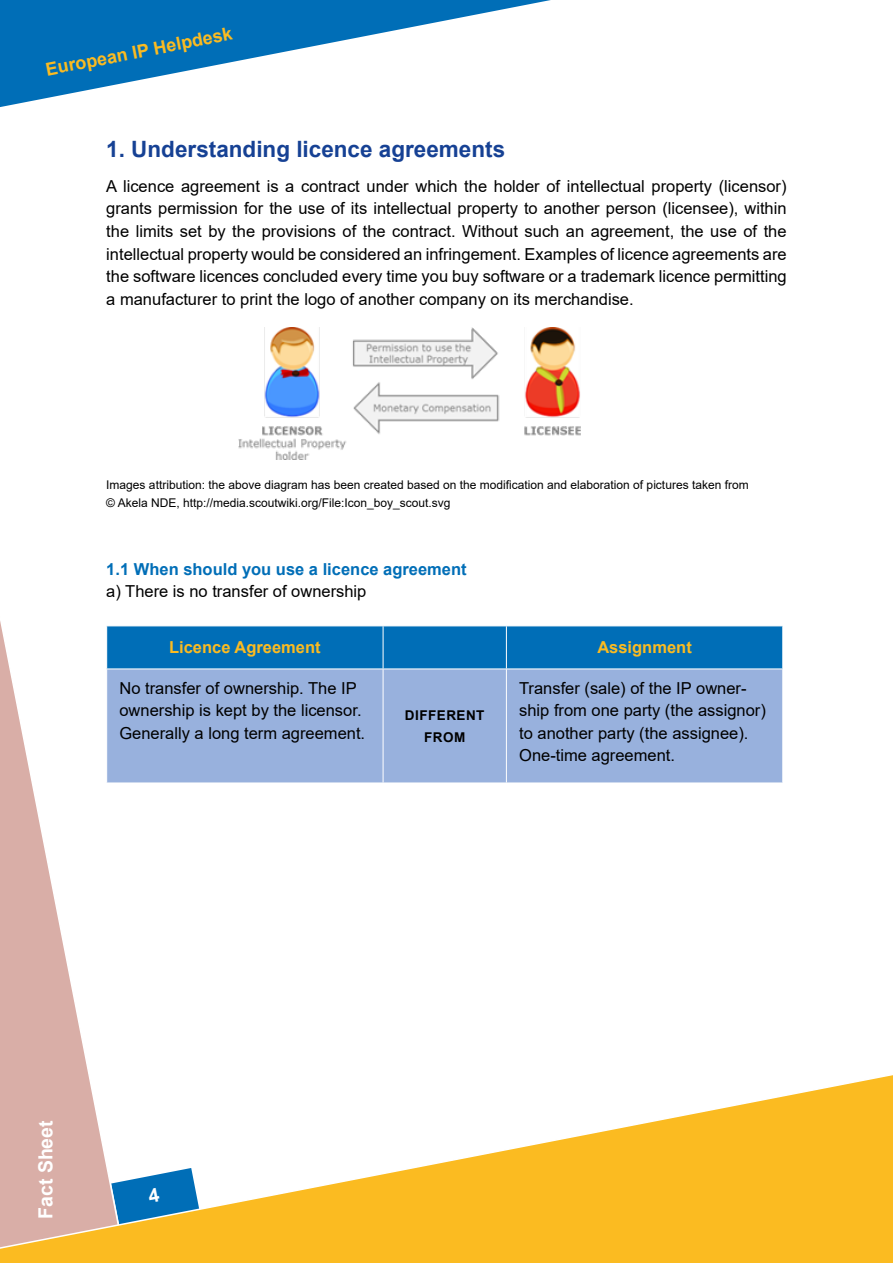
<style>
.page{position:relative;width:893px;height:1263px;background:#fff}
.page>*{position:absolute;margin:0;border:0;box-sizing:border-box;transform-origin:0 0}
.t1{font:700 22.5px "Arial";color:#164194}
.t2{font:700 19.5px "Arial";color:#fff}
.t3{font:700 18px "Arial";color:#fbbb21}
.t4{font:16.5px/22.5px "Arial";color:#000}
.t5{font:700 16.5px "Arial";color:#006eb7}
.t6{font:700 16.5px "Arial";color:#fbbb21}
.t7{font:700 13.5px/22.5px "Arial";letter-spacing:.035em;color:#000;text-align:center}
.t8{font:12px/18px "Arial";color:#000}
</style>
<div class="page">
<svg style="left:0;top:621px;width:87px;height:444px"></svg>
<svg style="left:0;top:1065px;width:893px;height:198px"></svg>
<svg style="left:0;top:0;width:551px;height:107px"></svg>
<div style="left:107px;top:626px;width:675px;height:42px;background:#006eb7"></div>
<div style="left:107px;top:669px;width:675px;height:114px;background:#98b1dd"></div>
<hr style="left:383px;top:626px;width:1px;height:42px;background:#fff">
<hr style="left:506px;top:626px;width:1px;height:42px;background:#fff">
<hr style="left:383px;top:669px;width:1px;height:114px;background:#fff">
<hr style="left:506px;top:669px;width:1px;height:114px;background:#fff">
<img style="left:238px;top:328px;width:342px;height:131px">
<svg style="left:111px;top:1168px;width:88px;height:58px"></svg>
<p class="t3" style="left:44px;top:57px;width:191px;rotate:-11deg">European IP Helpdesk</p>
<h1 class="t1" style="left:106px;top:133px;width:400px">1. Understanding licence agreements</h1>
<p class="t4" style="left:106px;top:175px;width:682px;text-align:justify">A licence agreement is a contract under which the holder of intellectual property (licensor) grants permission for the use of its intellectual property to another person (licensee), within the limits set by the provisions of the contract. Without such an agreement, the use of the intellectual property would be considered an infringement. Examples of licence agreements are the software licences concluded every time you buy software or a trademark licence permitting a manufacturer to print the logo of another company on its merchandise.</p>
<p class="t8" style="left:106px;top:476px;width:644px">Images attribution: the above diagram has been created based on the modification and elaboration of pictures taken from © Akela NDE, http://media.scoutwiki.org/File:Icon_boy_scout.svg</p>
<p class="t5" style="left:106px;top:557px;width:362px">1.1 When should you use a licence agreement</p>
<p class="t4" style="left:106px;top:580px;width:262px">a) There is no transfer of ownership</p>
<p class="t6" style="left:169px;top:636px;width:153px">Licence Agreement</p>
<p class="t6" style="left:597px;top:636px;width:96px">Assignment</p>
<p class="t4" style="left:119px;top:676px;width:247px">No transfer of ownership. The IP ownership is kept by the licensor.<br>Generally a long term agreement.</p>
<p class="t4" style="left:519px;top:676px;width:248px">Transfer (sale) of the IP owner&shy;ship from one party (the assignor) to another party (the assignee).<br>One-time agreement.</p>
<p class="t7" style="left:405px;top:704px;width:81px">DIFFERENT<br>FROM</p>
<p class="t2" style="left:32px;top:1219px;width:100px;rotate:-90deg">Fact Sheet</p>
</div>
